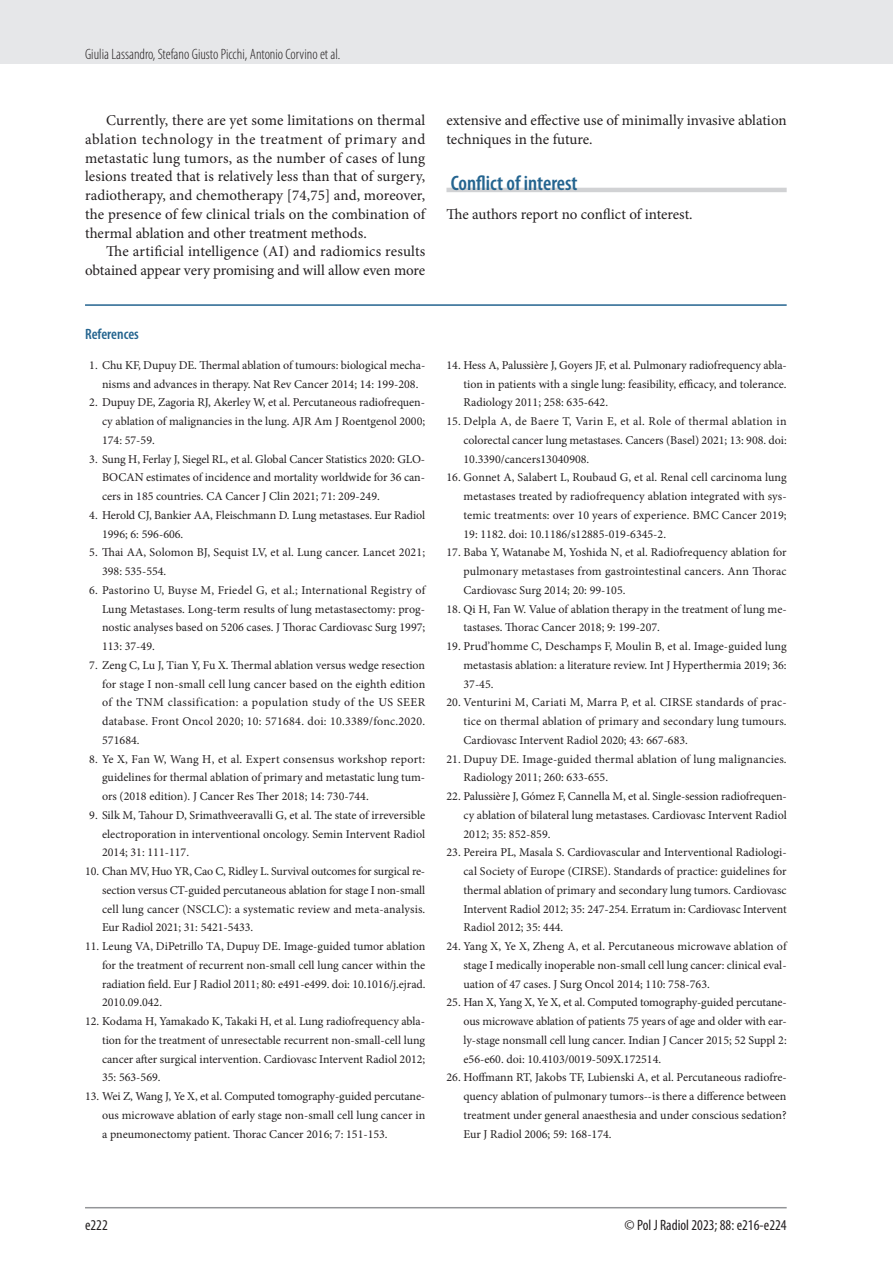
<style>
.page{position:relative;width:893px;height:1263px;background:#fff}
.page>*{position:absolute;margin:0;border:0;box-sizing:border-box;transform-origin:0 0}
.srodtytul_1{font:600 condensed 21px "Myriad Pro";color:#24648f}
.tekst{font:15px/18.8px "Minion Pro";color:#231f20;text-align:justify}
.t1{font:300 condensed 15px "Myriad Pro";color:#231f20}
.t2{font:condensed 15px "Myriad Pro";color:#231f20}
.Pism{font:600 condensed 15px "Myriad Pro";color:#24648f}
.t3{font:12px/18.8px "Minion Pro";color:#231f20;text-align:justify}
</style>
<div class="page">
<div style="left:0;top:0;width:893px;height:64px;background:#e6e7e9"></div>
<hr style="left:85px;top:1207px;width:702px;height:1px;background:#939598">
<hr style="left:446px;top:188px;width:341px;height:4px;background:#d1d2d4">
<hr style="left:85px;top:304px;width:702px;height:2px;background:#24648f">
<p class="t1" style="left:85px;top:45px;width:257px">Giulia Lassandro, Stefano Giusto Picchi, Antonio Corvino et al.</p>
<p class="tekst" style="left:85px;top:111px;width:342px;text-indent:21px">Currently, there are yet some limitations on thermal ablation technology in the treatment of primary and metastatic lung tumors, as the number of cases of lung lesions treated that is relatively less than that of surgery, radiotherapy, and chemotherapy [74,75] and, moreover, the presence of few clinical trials on the combination of thermal ablation and other treatment methods.</p>
<p class="tekst" style="left:85px;top:242px;width:342px;text-align:right">The artificial intelligence (AI) and radiomics results obtained appear very promising and will allow even more</p>
<p class="Pism" style="left:85px;top:325px;width:55px">References</p>
<p class="t3" style="left:89px;top:356px;width:336px;text-align:center">1. Chu KF, Dupuy DE. Thermal ablation of tumours: biological mecha&shy;nisms and advances in therapy. Nat Rev Cancer 2014; 14: 199-208.</p>
<p class="t3" style="left:102px;top:393px;width:325px;text-indent:-13px">2. Dupuy DE, Zagoria RJ, Akerley W, et al. Percutaneous radiofrequen&shy;cy ablation of malignancies in the lung. AJR Am J Roentgenol 2000; 174: 57-59.</p>
<p class="t3" style="left:102px;top:449px;width:325px;text-indent:-13px">3. Sung H, Ferlay J, Siegel RL, et al. Global Cancer Statistics 2020: GLO-BOCAN estimates of incidence and mortality worldwide for 36 can&shy;cers in 185 countries. CA Cancer J Clin 2021; 71: 209-249.</p>
<p class="t3" style="left:102px;top:506px;width:325px;text-indent:-13px">4. Herold CJ, Bankier AA, Fleischmann D. Lung metastases. Eur Radiol<br>1996; 6: 596-606.</p>
<p class="t3" style="left:102px;top:543px;width:325px;text-indent:-13px">5. Thai AA, Solomon BJ, Sequist LV, et al. Lung cancer. Lancet 2021;<br>398: 535-554.</p>
<p class="t3" style="left:102px;top:581px;width:325px;text-indent:-13px">6. Pastorino U, Buyse M, Friedel G, et al.; International Registry of Lung Metastases. Long-term results of lung metastasectomy: prog&shy;nostic analyses based on 5206 cases. J Thorac Cardiovasc Surg 1997; 113: 37-49.</p>
<p class="t3" style="left:102px;top:656px;width:325px;text-indent:-13px">7. Zeng C, Lu J, Tian Y, Fu X. Thermal ablation versus wedge resection for stage I non-small cell lung cancer based on the eighth edition of the TNM classification: a population study of the US SEER database. Front Oncol 2020; 10: 571684. doi: 10.3389/fonc.2020.<br>571684.</p>
<p class="t3" style="left:102px;top:749px;width:325px;text-indent:-13px">8. Ye X, Fan W, Wang H, et al. Expert consensus workshop report: guidelines for thermal ablation of primary and metastatic lung tum&shy;ors (2018 edition). J Cancer Res Ther 2018; 14: 730-744.</p>
<p class="t3" style="left:102px;top:806px;width:325px;text-indent:-13px">9. Silk M, Tahour D, Srimathveeravalli G, et al. The state of irreversible electroporation in interventional oncology. Semin Intervent Radiol 2014; 31: 111-117.</p>
<p class="t3" style="left:102px;top:862px;width:325px;text-indent:-17px">10. Chan MV, Huo YR, Cao C, Ridley L. Survival outcomes for surgical re&shy;section versus CT-guided percutaneous ablation for stage I non-small cell lung cancer (NSCLC): a systematic review and meta-analysis.<br>Eur Radiol 2021; 31: 5421-5433.</p>
<p class="t3" style="left:102px;top:937px;width:325px;text-indent:-17px">11. Leung VA, DiPetrillo TA, Dupuy DE. Image-guided tumor ablation for the treatment of recurrent non-small cell lung cancer within the radiation field. Eur J Radiol 2011; 80: e491-e499. doi: 10.1016/j.ejrad.<br>2010.09.042.</p>
<p class="t3" style="left:102px;top:1012px;width:325px;text-indent:-17px">12. Kodama H, Yamakado K, Takaki H, et al. Lung radiofrequency abla&shy;tion for the treatment of unresectable recurrent non-small-cell lung cancer after surgical intervention. Cardiovasc Intervent Radiol 2012; 35: 563-569.</p>
<p class="t3" style="left:102px;top:1087px;width:325px;text-indent:-17px">13. Wei Z, Wang J, Ye X, et al. Computed tomography-guided percutane&shy;ous microwave ablation of early stage non-small cell lung cancer in a pneumonectomy patient. Thorac Cancer 2016; 7: 151-153.</p>
<p class="tekst" style="left:446px;top:111px;width:342px">extensive and effective use of minimally invasive ablation techniques in the future.</p>
<p class="srodtytul_1" style="left:451px;top:170px;width:128px">Conflict of interest</p>
<p class="tekst" style="left:446px;top:205px;width:248px">The authors report no conflict of interest.</p>
<p class="t3" style="left:463px;top:356px;width:325px;text-indent:-17px">14. Hess A, Palussière J, Goyers JF, et al. Pulmonary radiofrequency abla&shy;tion in patients with a single lung: feasibility, efficacy, and tolerance.<br>Radiology 2011; 258: 635-642.</p>
<p class="t3" style="left:463px;top:412px;width:325px;text-indent:-17px">15. Delpla A, de Baere T, Varin E, et al. Role of thermal ablation in colorectal cancer lung metastases. Cancers (Basel) 2021; 13: 908. doi:<br>10.3390/cancers13040908.</p>
<p class="t3" style="left:463px;top:468px;width:325px;text-indent:-17px">16. Gonnet A, Salabert L, Roubaud G, et al. Renal cell carcinoma lung metastases treated by radiofrequency ablation integrated with sys&shy;temic treatments: over 10 years of experience. BMC Cancer 2019; 19: 1182. doi: 10.1186/s12885-019-6345-2.</p>
<p class="t3" style="left:463px;top:543px;width:325px;text-indent:-17px">17. Baba Y, Watanabe M, Yoshida N, et al. Radiofrequency ablation for pulmonary metastases from gastrointestinal cancers. Ann Thorac Cardiovasc Surg 2014; 20: 99-105.</p>
<p class="t3" style="left:463px;top:599px;width:325px;text-indent:-17px">18. Qi H, Fan W. Value of ablation therapy in the treatment of lung me&shy;tastases. Thorac Cancer 2018; 9: 199-207.</p>
<p class="t3" style="left:463px;top:637px;width:325px;text-indent:-17px">19. Prud’homme C, Deschamps F, Moulin B, et al. Image-guided lung metastasis ablation: a literature review. Int J Hyperthermia 2019; 36:<br>37-45.</p>
<p class="t3" style="left:463px;top:693px;width:325px;text-indent:-17px">20. Venturini M, Cariati M, Marra P, et al. CIRSE standards of prac&shy;tice on thermal ablation of primary and secondary lung tumours.<br>Cardiovasc Intervent Radiol 2020; 43: 667-683.</p>
<p class="t3" style="left:463px;top:749px;width:325px;text-indent:-17px">21. Dupuy DE. Image-guided thermal ablation of lung malignancies.<br>Radiology 2011; 260: 633-655.</p>
<p class="t3" style="left:463px;top:787px;width:325px;text-indent:-17px">22. Palussière J, Gómez F, Cannella M, et al. Single-session radiofrequen&shy;cy ablation of bilateral lung metastases. Cardiovasc Intervent Radiol 2012; 35: 852-859.</p>
<p class="t3" style="left:463px;top:843px;width:325px;text-indent:-17px">23. Pereira PL, Masala S. Cardiovascular and Interventional Radiologi&shy;cal Society of Europe (CIRSE). Standards of practice: guidelines for thermal ablation of primary and secondary lung tumors. Cardiovasc Intervent Radiol 2012; 35: 247-254. Erratum in: Cardiovasc Intervent Radiol 2012; 35: 444.</p>
<p class="t3" style="left:463px;top:937px;width:325px;text-indent:-17px">24. Yang X, Ye X, Zheng A, et al. Percutaneous microwave ablation of stage I medically inoperable non-small cell lung cancer: clinical eval&shy;uation of 47 cases. J Surg Oncol 2014; 110: 758-763.</p>
<p class="t3" style="left:463px;top:993px;width:325px;text-indent:-17px">25. Han X, Yang X, Ye X, et al. Computed tomography-guided percutane&shy;ous microwave ablation of patients 75 years of age and older with ear&shy;ly-stage nonsmall cell lung cancer. Indian J Cancer 2015; 52 Suppl 2: e56-e60. doi: 10.4103/0019-509X.172514.</p>
<p class="t3" style="left:463px;top:1068px;width:325px;text-indent:-17px">26. Hoffmann RT, Jakobs TF, Lubienski A, et al. Percutaneous radiofre&shy;quency ablation of pulmonary tumors--is there a difference between treatment under general anaesthesia and under conscious sedation?<br>Eur J Radiol 2006; 59: 168-174.</p>
<p class="t2" style="left:85px;top:1216px;width:24px">e222</p>
<p class="t2" style="left:625px;top:1216px;width:164px">© Pol J Radiol 2023; 88: e216-e224</p>
</div>
